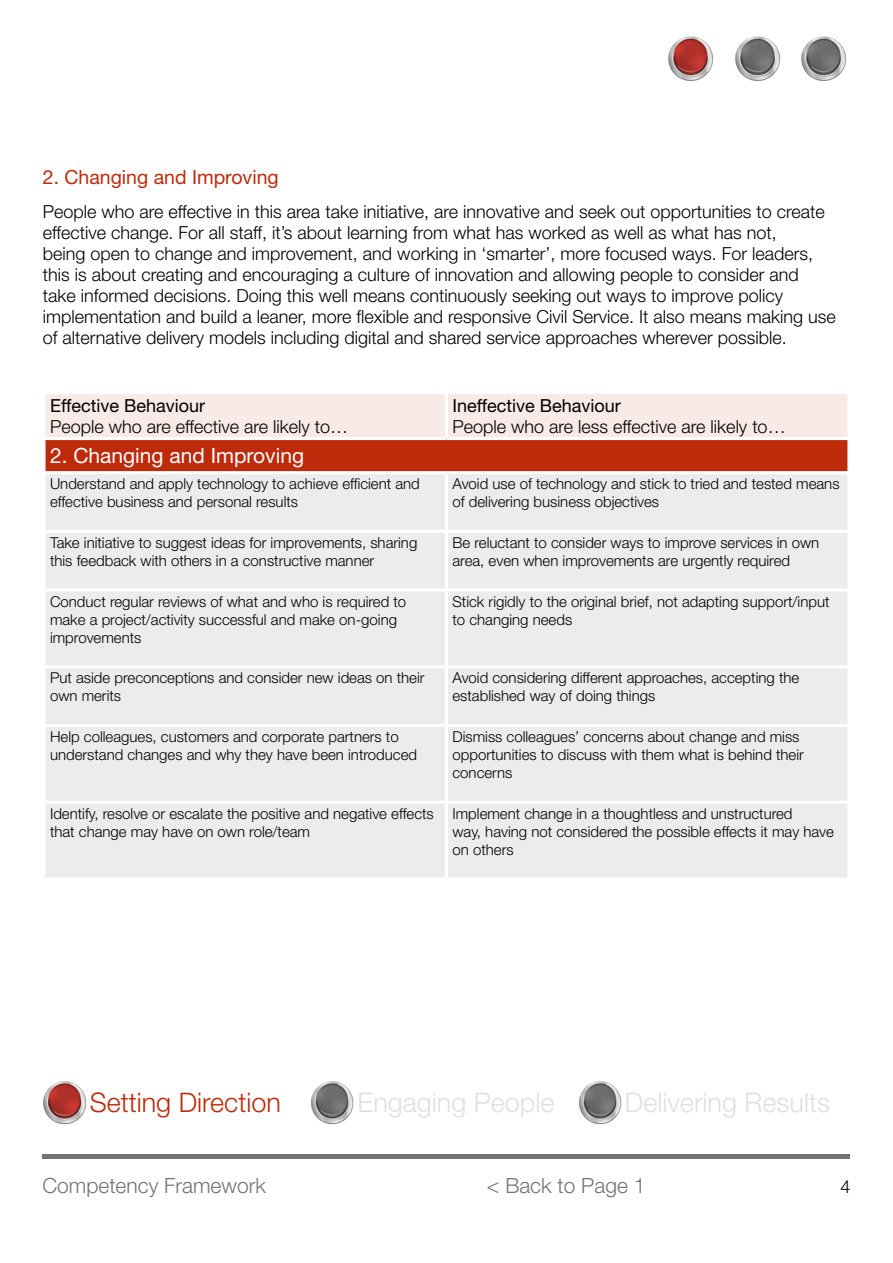
<style>
.page{position:relative;width:893px;height:1263px;background:#fff}
.page>*{position:absolute;margin:0;border:0;box-sizing:border-box;transform-origin:0 0}
.t1{font:300 27px "Helvetica Neue LT Std";color:#e0e0e0}
.t2{font:300 27px "Helvetica Neue LT Std";color:#bd2b0b}
.t3{font:300 21px "Helvetica Neue LT Std";color:#747373}
.SubHead_in_Table{font:21px "Helvetica Neue LT Std";color:#fff}
.t4{font:19.5px "Helvetica Neue LT Std";color:#bd2b0b}
.t5{font:300 18px/21px "Helvetica Neue LT Std";color:#000}
.t6{font:300 15px/18px "Helvetica Neue LT Std";color:#000}
.s1{font-weight:400}
</style>
<div class="page">
<img style="left:43px;top:1081px;width:44px;height:44px">
<img style="left:311px;top:1081px;width:43px;height:44px">
<img style="left:579px;top:1081px;width:43px;height:44px">
<img style="left:668px;top:36px;width:46px;height:45px">
<img style="left:735px;top:36px;width:46px;height:45px">
<img style="left:801px;top:36px;width:46px;height:45px">
<div style="left:43px;top:1154px;width:807px;height:5px;background:#747373"></div>
<div style="left:46px;top:394px;width:801px;height:43px;background:#f8eae7"></div>
<div style="left:44px;top:439px;width:805px;height:34px;background:#bd2b0b"></div>
<div style="left:46px;top:474px;width:801px;height:403px;background:#ececec"></div>
<hr style="left:43px;top:471px;width:403px;height:3px;background:#fff">
<hr style="left:46px;top:530px;width:400px;height:3px;background:#fff">
<hr style="left:46px;top:588px;width:400px;height:3px;background:#fff">
<hr style="left:46px;top:724px;width:400px;height:3px;background:#fff">
<hr style="left:46px;top:665px;width:400px;height:3px;background:#fff">
<hr style="left:46px;top:801px;width:400px;height:3px;background:#fff">
<hr style="left:445px;top:668px;width:3px;height:56px;background:#fff">
<hr style="left:445px;top:804px;width:3px;height:73px;background:#fff">
<hr style="left:445px;top:591px;width:3px;height:74px;background:#fff">
<hr style="left:445px;top:727px;width:3px;height:74px;background:#fff">
<hr style="left:446px;top:665px;width:401px;height:3px;background:#fff">
<hr style="left:446px;top:801px;width:401px;height:3px;background:#fff">
<hr style="left:43px;top:440px;width:3px;height:31px;background:#fff">
<hr style="left:847px;top:440px;width:3px;height:31px;background:#fff">
<hr style="left:445px;top:533px;width:3px;height:55px;background:#fff">
<hr style="left:446px;top:588px;width:401px;height:3px;background:#fff">
<hr style="left:446px;top:724px;width:401px;height:3px;background:#fff">
<hr style="left:43px;top:437px;width:403px;height:3px;background:#fff">
<hr style="left:446px;top:471px;width:404px;height:3px;background:#fff">
<hr style="left:445px;top:474px;width:3px;height:56px;background:#fff">
<hr style="left:446px;top:530px;width:401px;height:3px;background:#fff">
<hr style="left:445px;top:394px;width:3px;height:43px;background:#fff">
<hr style="left:446px;top:437px;width:404px;height:3px;background:#fff">
<p class="t4" style="left:43px;top:165px;width:237px">2. Changing and Improving</p>
<p class="t5" style="left:43px;top:200px;width:794px">People who are effective in this area take initiative, are innovative and seek out opportunities to create effective change. For all staff, it’s about learning from what has worked as well as what has not,<br>being open to change and improvement, and working in ‘smarter’, more focused ways. For leaders, this is about creating and encouraging a culture of innovation and allowing people to consider and take informed decisions. Doing this well means continuously seeking out ways to improve policy implementation and build a leaner, more flexible and responsive Civil Service. It also means making use of alternative delivery models including digital and shared service approaches wherever possible.</p>
<p class="t5" style="left:50px;top:394px;width:300px"><span class="s1">Effective Behaviour<br></span>People who are effective are likely to…</p>
<p class="t5" style="left:452px;top:394px;width:335px"><span class="s1">Ineffective Behaviour<br></span>People who are less effective are likely to…</p>
<p class="SubHead_in_Table" style="left:50px;top:443px;width:256px">2. Changing and Improving</p>
<p class="t6" style="left:50px;top:475px;width:371px">Understand and apply technology to achieve efficient and effective business and personal results</p>
<p class="t6" style="left:452px;top:475px;width:389px">Avoid use of technology and stick to tried and tested means of delivering business objectives</p>
<p class="t6" style="left:50px;top:533px;width:369px">Take initiative to suggest ideas for improvements, sharing this feedback with others in a constructive manner</p>
<p class="t6" style="left:452px;top:533px;width:368px">Be reluctant to consider ways to improve services in own area, even when improvements are urgently required</p>
<p class="t6" style="left:50px;top:592px;width:358px">Conduct regular reviews of what and who is required to make a project/activity successful and make on-going improvements</p>
<p class="t6" style="left:452px;top:592px;width:378px">Stick rigidly to the original brief, not adapting support/input to changing needs</p>
<p class="t6" style="left:50px;top:669px;width:376px">Put aside preconceptions and consider new ideas on their own merits</p>
<p class="t6" style="left:452px;top:669px;width:348px">Avoid considering different approaches, accepting the established way of doing things</p>
<p class="t6" style="left:50px;top:727px;width:369px">Help colleagues, customers and corporate partners to understand changes and why they have been introduced</p>
<p class="t6" style="left:452px;top:727px;width:353px">Dismiss colleagues’ concerns about change and miss opportunities to discuss with them what is behind their concerns</p>
<p class="t6" style="left:50px;top:804px;width:385px">Identify, resolve or escalate the positive and negative effects that change may have on own role/team</p>
<p class="t6" style="left:452px;top:804px;width:383px">Implement change in a thoughtless and unstructured<br>way, having not considered the possible effects it may have on others</p>
<h1 class="t2" style="left:90px;top:1086px;width:193px">Setting Direction</h1>
<h1 class="t1" style="left:357px;top:1086px;width:199px">Engaging People</h1>
<h1 class="t1" style="left:625px;top:1086px;width:207px">Delivering Results</h1>
<h2 class="t3" style="left:43px;top:1172px;width:225px">Competency Framework</h2>
<p class="t5" style="left:840px;top:1176px;width:12px">4</p>
<h2 class="t3" style="left:487px;top:1172px;width:160px">&lt; Back to Page 1</h2>
</div>
